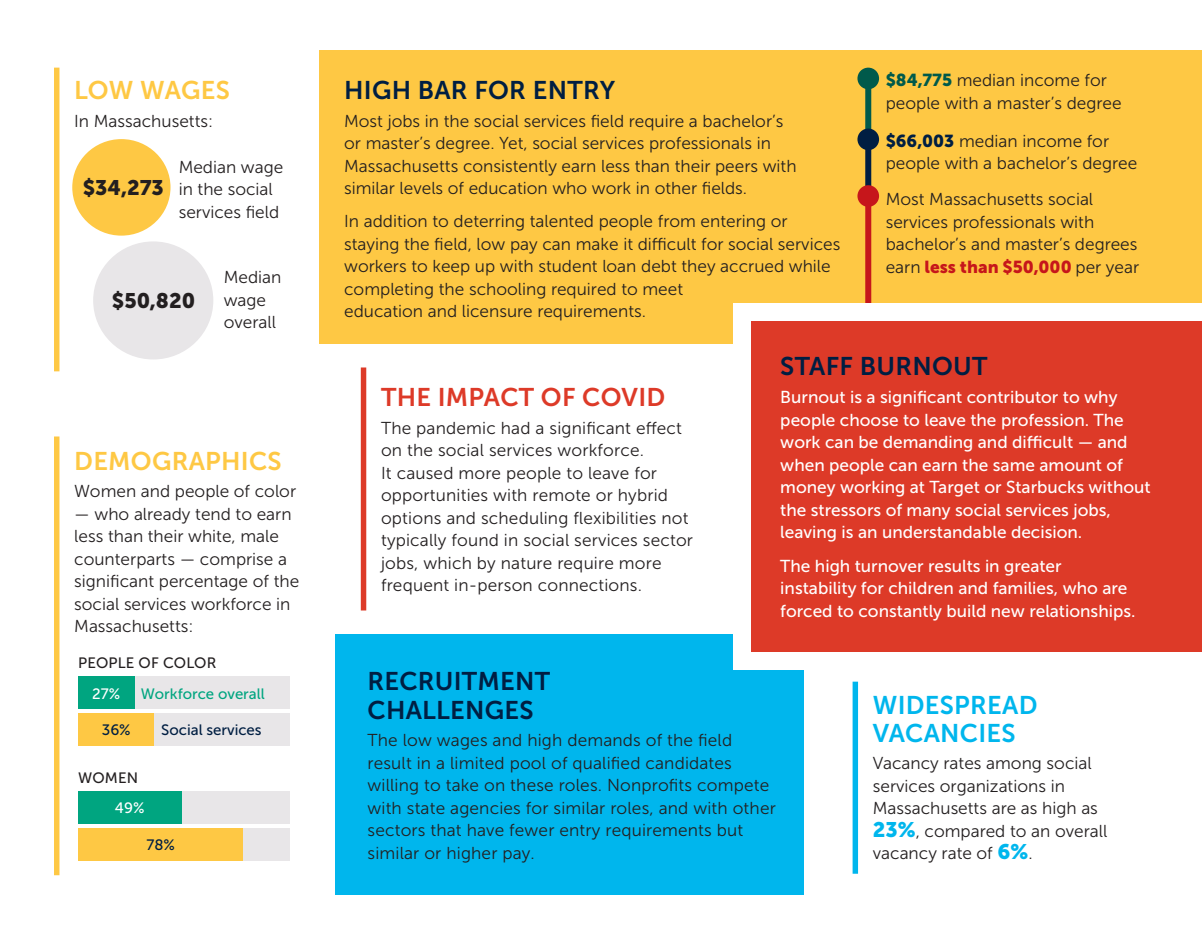
<style>
.page{position:relative;width:1202px;height:945px;background:#fff}
.page>*{position:absolute;margin:0;border:0;box-sizing:border-box;transform-origin:0 0}
.paragraph_style_1{font:25.5px "Museo Sans 700";letter-spacing:.01em;color:#001e42}
.paragraph_style_1-2{font:25.5px "Museo Sans 700";letter-spacing:.01em;color:#fec844}
.paragraph_style_1-3{font:25.5px "Museo Sans 700";letter-spacing:.01em;color:#00b6ed}
.paragraph_style_1-4{font:25.5px "Museo Sans 700";letter-spacing:.01em;color:#dd3a28}
.paragraph_style_1-5{font:21px "Museo Sans 900";color:#231f20}
.paragraph_style_1-6{font:17.25px/22.5px "Museo Sans 300";color:#231f20}
.paragraph_style_1-7{font:17.25px/22.5px "Museo Sans 500";color:#fff}
.paragraph_style_1-8{font:15px "Museo Sans 500";color:#001e42}
.paragraph_style_1-9{font:15px "Museo Sans 500";letter-spacing:.01em;color:#231f20}
.paragraph_style_1-10{font:15px "Museo Sans 500";color:#00a580}
.paragraph_style_1-11{font:15px "Museo Sans 500";color:#fff}
.s1{font-family:"Museo Sans 900";color:#005a4b}
.s2{font-family:"Museo Sans 900";color:#001e42}
.s3{font-family:"Museo Sans 900";color:#c6161b}
.s4{font-family:"Museo Sans 900";font-size:21px;color:#00b6ed}
</style>
<div class="page">
<div style="left:320px;top:50px;width:882px;height:293px;background:#fec844"></div>
<div style="left:865px;top:78px;width:6px;height:58px;background:#005a4b"></div>
<div style="left:857px;top:68px;width:22px;height:21px;background:#005a4b;border-radius:50%"></div>
<div style="left:865px;top:139px;width:6px;height:49px;background:#001e42"></div>
<div style="left:857px;top:129px;width:22px;height:21px;background:#001e42;border-radius:50%"></div>
<div style="left:865px;top:196px;width:6px;height:148px;background:#c6161b"></div>
<div style="left:857px;top:185px;width:22px;height:22px;background:#c6161b;border-radius:50%"></div>
<div style="left:335px;top:634px;width:469px;height:261px;background:#00b6ed"></div>
<div style="left:852px;top:682px;width:6px;height:192px;background:#00b6ed"></div>
<div style="left:72px;top:139px;width:98px;height:97px;background:#fec844;border-radius:50%"></div>
<div style="left:93px;top:241px;width:120px;height:118px;background:#e8e6e8;border-radius:50%"></div>
<div style="left:54px;top:68px;width:5px;height:303px;background:#fec844"></div>
<div style="left:54px;top:436px;width:5px;height:439px;background:#fec844"></div>
<div style="left:78px;top:677px;width:211px;height:32px;background:#e8e6e8"></div>
<div style="left:78px;top:677px;width:57px;height:32px;background:#00a580"></div>
<div style="left:78px;top:713px;width:211px;height:32px;background:#e8e6e8"></div>
<div style="left:78px;top:713px;width:76px;height:32px;background:#fec844"></div>
<div style="left:78px;top:791px;width:211px;height:33px;background:#e8e6e8"></div>
<div style="left:78px;top:791px;width:103px;height:33px;background:#00a580"></div>
<div style="left:79px;top:828px;width:211px;height:32px;background:#e8e6e8"></div>
<div style="left:78px;top:828px;width:165px;height:32px;background:#fec844"></div>
<div style="left:733px;top:303px;width:469px;height:73px;background:#fff"></div>
<div style="left:361px;top:368px;width:5px;height:242px;background:#dd3a28"></div>
<div style="left:733px;top:619px;width:469px;height:50px;background:#fff"></div>
<div style="left:752px;top:321px;width:450px;height:331px;background:#dd3a28"></div>
<p class="paragraph_style_1-2" style="left:74px;top:76px;width:157px">LOW WAGES</p>
<p class="paragraph_style_1-6" style="left:74px;top:109px;width:140px">In Massachusetts:</p>
<p class="paragraph_style_1-6" style="left:179px;top:156px;width:106px">Median wage in the social services field</p>
<p class="paragraph_style_1-5" style="left:83px;top:176px;width:83px">$34,273</p>
<p class="paragraph_style_1-5" style="left:112px;top:289px;width:85px">$50,820</p>
<p class="paragraph_style_1-6" style="left:224px;top:266px;width:59px">Median wage overall</p>
<p class="paragraph_style_1-2" style="left:74px;top:447px;width:209px">DEMOGRAPHICS</p>
<p class="paragraph_style_1-6" style="left:74px;top:480px;width:223px">Women and people of color</p>
<p class="paragraph_style_1-6" style="left:74px;top:503px;width:226px">— who already tend to earn less than their white, male counterparts — comprise a significant percentage of the social services workforce in<br>Massachusetts:</p>
<p class="paragraph_style_1-9" style="left:78px;top:655px;width:140px">PEOPLE OF COLOR</p>
<p class="paragraph_style_1-11" style="left:92px;top:685px;width:29px">27%</p>
<p class="paragraph_style_1-10" style="left:141px;top:685px;width:125px">Workforce overall</p>
<p class="paragraph_style_1-8" style="left:102px;top:721px;width:30px">36%</p>
<p class="paragraph_style_1-8" style="left:161px;top:721px;width:102px">Social services</p>
<p class="paragraph_style_1-9" style="left:78px;top:770px;width:62px">WOMEN</p>
<p class="paragraph_style_1-11" style="left:115px;top:800px;width:31px">49%</p>
<p class="paragraph_style_1-8" style="left:146px;top:837px;width:30px">78%</p>
<p class="paragraph_style_1" style="left:344px;top:76px;width:272px">HIGH BAR FOR ENTRY</p>
<p class="paragraph_style_1-6" style="left:344px;top:109px;width:454px">Most jobs in the social services field require a bachelor’s or master’s degree. Yet, social services professionals in<br>Massachusetts consistently earn less than their peers with</p>
<p class="paragraph_style_1-6" style="left:344px;top:177px;width:404px">similar levels of education who work in other fields.</p>
<p class="paragraph_style_1-6" style="left:344px;top:210px;width:497px">In addition to deterring talented people from entering or staying the field, low pay can make it difficult for social services workers to keep up with student loan debt they accrued while completing the schooling required to meet</p>
<p class="paragraph_style_1-6" style="left:344px;top:300px;width:303px">education and licensure requirements.</p>
<p class="paragraph_style_1-6" style="left:885px;top:69px;width:237px"><span class="s1">$84,775</span> median income for people with a master’s degree</p>
<p class="paragraph_style_1-6" style="left:885px;top:130px;width:253px"><span class="s2">$66,003</span> median income for people with a bachelor’s degree</p>
<p class="paragraph_style_1-6" style="left:885px;top:188px;width:255px">Most Massachusetts social services professionals with bachelor’s and master’s degrees earn <span class="s3">less than $50,000</span> per year</p>
<p class="paragraph_style_1-4" style="left:381px;top:383px;width:286px">THE IMPACT OF COVID</p>
<p class="paragraph_style_1-6" style="left:381px;top:417px;width:313px">The pandemic had a significant effect on the social services workforce.<br>It caused more people to leave for opportunities with remote or hybrid options and scheduling flexibilities not typically found in social services sector jobs, which by nature require more frequent in-person connections.</p>
<p class="paragraph_style_1" style="left:780px;top:352px;width:209px">STAFF BURNOUT</p>
<p class="paragraph_style_1-7" style="left:780px;top:386px;width:372px">Burnout is a significant contributor to why people choose to leave the profession. The work can be demanding and difficult — and when people can earn the same amount of money working at Target or Starbucks without the stressors of many social services jobs, leaving is an understandable decision.</p>
<p class="paragraph_style_1-7" style="left:780px;top:554px;width:357px">The high turnover results in greater instability for children and families, who are forced to constantly build new relationships.</p>
<p class="paragraph_style_1" style="left:367px;top:667px;width:184px">RECRUITMENT</p>
<p class="paragraph_style_1" style="left:367px;top:695px;width:167px">CHALLENGES</p>
<p class="paragraph_style_1-6" style="left:367px;top:729px;width:410px">The low wages and high demands of the field result in a limited pool of qualified candidates willing to take on these roles. Nonprofits compete with state agencies for similar roles, and with other sectors that have fewer entry requirements but similar or higher pay.</p>
<p class="paragraph_style_1-3" style="left:872px;top:691px;width:166px">WIDESPREAD</p>
<p class="paragraph_style_1-3" style="left:872px;top:719px;width:144px">VACANCIES</p>
<p class="paragraph_style_1-6" style="left:872px;top:752px;width:236px">Vacancy rates among social services organizations in<br>Massachusetts are as high as<br><span class="s4">23%</span>, compared to an overall vacancy rate of <span class="s4">6%</span>.</p>
</div>
